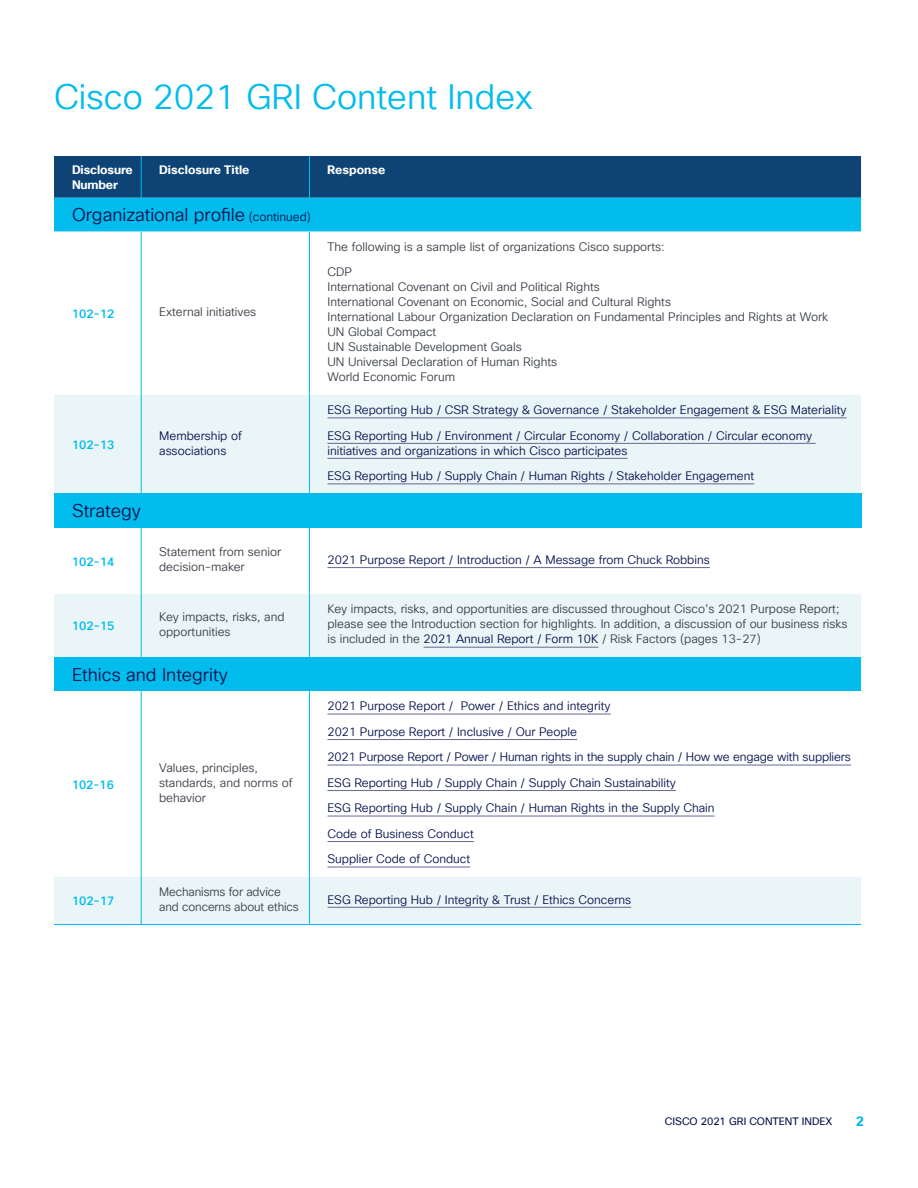
<style>
.page{position:relative;width:918px;height:1188px;background:#fff}
.page>*{position:absolute;margin:0;border:0;box-sizing:border-box;transform-origin:0 0}
.t1{font:34.5px "Cisco Sans TT Light";color:#01bcec}
.GRI_Body_8pt_10pt{font:18px "Cisco Sans TT Light";color:#05124d}
.t2{font:700 13.5px "Cisco Sans TT";color:#01bcec}
.GRI_Body_8pt_10pt-2{font:12px/15px "Cisco Sans TT Light";color:#393e47}
.GRI_Body_8pt_10pt-3{font:12px/15px "Cisco Sans TT Light";color:#05124d}
.GRI_Body_8pt_10pt-4{font:700 12px/15px "Cisco Sans TT";color:#fff}
.GRI_Body_8pt_10pt-5{font:500 12px "Cisco Sans TT";color:#01bcec}
.t3{font:10.5px "Cisco Sans TT";color:#05124d}
.s1{font-size:12px}
.s2{color:#05124d}
</style>
<div class="page">
<div style="left:54px;top:156px;width:807px;height:42px;background:#0d4375"></div>
<div style="left:54px;top:198px;width:807px;height:34px;background:#01bcec"></div>
<svg style="left:54px;top:395px;width:807px;height:529px"></svg>
<div style="left:54px;top:494px;width:807px;height:34px;background:#01bcec"></div>
<hr style="left:309px;top:232px;width:1px;height:163px;background:#01bcec">
<hr style="left:309px;top:594px;width:1px;height:63px;background:#01bcec">
<hr style="left:309px;top:691px;width:1px;height:186px;background:#01bcec">
<hr style="left:309px;top:877px;width:1px;height:47px;background:#01bcec">
<hr style="left:141px;top:232px;width:1px;height:163px;background:#01bcec">
<hr style="left:141px;top:594px;width:1px;height:63px;background:#01bcec">
<hr style="left:141px;top:691px;width:1px;height:186px;background:#01bcec">
<hr style="left:141px;top:877px;width:1px;height:47px;background:#01bcec">
<hr style="left:141px;top:395px;width:1px;height:99px;background:#01bcec">
<hr style="left:309px;top:395px;width:1px;height:99px;background:#01bcec">
<hr style="left:141px;top:528px;width:1px;height:66px;background:#01bcec">
<hr style="left:309px;top:528px;width:1px;height:66px;background:#01bcec">
<hr style="left:141px;top:156px;width:1px;height:42px;background:#01bcec">
<hr style="left:309px;top:156px;width:1px;height:42px;background:#01bcec">
<hr style="left:54px;top:924px;width:87px;height:1px;background:#01bcec">
<hr style="left:141px;top:924px;width:169px;height:1px;background:#01bcec">
<hr style="left:310px;top:924px;width:551px;height:1px;background:#01bcec">
<hr style="left:328px;top:417px;width:519px;height:1px;background:#676991">
<hr style="left:328px;top:443px;width:488px;height:1px;background:#676991">
<hr style="left:328px;top:458px;width:300px;height:1px;background:#676991">
<hr style="left:328px;top:483px;width:426px;height:1px;background:#676991">
<hr style="left:328px;top:567px;width:382px;height:1px;background:#676991">
<hr style="left:424px;top:647px;width:175px;height:1px;background:#676991">
<hr style="left:328px;top:714px;width:283px;height:1px;background:#676991">
<hr style="left:328px;top:739px;width:249px;height:1px;background:#676991">
<hr style="left:328px;top:765px;width:523px;height:1px;background:#676991">
<hr style="left:328px;top:790px;width:348px;height:1px;background:#676991">
<hr style="left:328px;top:816px;width:387px;height:1px;background:#676991">
<hr style="left:328px;top:841px;width:146px;height:1px;background:#676991">
<hr style="left:328px;top:867px;width:142px;height:1px;background:#676991">
<hr style="left:328px;top:907px;width:303px;height:1px;background:#676991">
<p class="t1" style="left:54px;top:75px;width:481px">Cisco 2021 GRI Content Index</p>
<p class="GRI_Body_8pt_10pt-4" style="left:72px;top:162px;width:62px">Disclosure<br>Number</p>
<p class="GRI_Body_8pt_10pt-4" style="left:159px;top:162px;width:92px">Disclosure Title</p>
<p class="GRI_Body_8pt_10pt-4" style="left:328px;top:162px;width:59px">Response</p>
<p class="GRI_Body_8pt_10pt" style="left:72px;top:203px;width:241px">Organizational profile <span class="s1">(continued)</span></p>
<p class="GRI_Body_8pt_10pt-5" style="left:72px;top:306px;width:44px">102-12</p>
<p class="GRI_Body_8pt_10pt-2" style="left:159px;top:305px;width:99px">External initiatives</p>
<p class="GRI_Body_8pt_10pt-5" style="left:72px;top:437px;width:44px">102-13</p>
<p class="GRI_Body_8pt_10pt-3" style="left:159px;top:428px;width:84px">Membership of associations</p>
<p class="GRI_Body_8pt_10pt-2" style="left:328px;top:240px;width:339px">The following is a sample list of organizations Cisco supports:</p>
<p class="GRI_Body_8pt_10pt-2" style="left:328px;top:265px;width:26px">CDP</p>
<p class="GRI_Body_8pt_10pt-2" style="left:328px;top:280px;width:274px">International Covenant on Civil and Political Rights</p>
<p class="GRI_Body_8pt_10pt-2" style="left:328px;top:295px;width:345px">International Covenant on Economic, Social and Cultural Rights</p>
<p class="GRI_Body_8pt_10pt-2" style="left:328px;top:310px;width:502px">International Labour Organization Declaration on Fundamental Principles and Rights at Work</p>
<p class="GRI_Body_8pt_10pt-2" style="left:328px;top:325px;width:110px">UN Global Compact</p>
<p class="GRI_Body_8pt_10pt-2" style="left:328px;top:340px;width:196px">UN Sustainable Development Goals</p>
<p class="GRI_Body_8pt_10pt-2" style="left:328px;top:355px;width:231px">UN Universal Declaration of Human Rights</p>
<p class="GRI_Body_8pt_10pt-2" style="left:328px;top:370px;width:129px">World Economic Forum</p>
<p class="GRI_Body_8pt_10pt-3" style="left:328px;top:403px;width:521px">ESG Reporting Hub / CSR Strategy &amp; Governance / Stakeholder Engagement &amp; ESG Materiality</p>
<p class="GRI_Body_8pt_10pt-3" style="left:328px;top:428px;width:486px">ESG Reporting Hub / Environment / Circular Economy / Collaboration / Circular economy initiatives and organizations in which Cisco participates</p>
<p class="GRI_Body_8pt_10pt-3" style="left:328px;top:469px;width:428px">ESG Reporting Hub / Supply Chain / Human Rights / Stakeholder Engagement</p>
<p class="GRI_Body_8pt_10pt" style="left:72px;top:499px;width:70px">Strategy</p>
<p class="GRI_Body_8pt_10pt-5" style="left:72px;top:554px;width:44px">102-14</p>
<p class="GRI_Body_8pt_10pt-2" style="left:159px;top:545px;width:124px">Statement from senior decision-maker</p>
<p class="GRI_Body_8pt_10pt-3" style="left:328px;top:553px;width:384px">2021 Purpose Report / Introduction / A Message from Chuck Robbins</p>
<p class="GRI_Body_8pt_10pt-5" style="left:72px;top:618px;width:44px">102-15</p>
<p class="GRI_Body_8pt_10pt-2" style="left:159px;top:610px;width:127px">Key impacts, risks, and opportunities</p>
<p class="GRI_Body_8pt_10pt-2" style="left:328px;top:602px;width:522px">Key impacts, risks, and opportunities are discussed throughout Cisco’s 2021 Purpose Report; please see the Introduction section for highlights. In addition, a discussion of our business risks is included in the <span class="s2">2021 Annual Report / Form 10K</span> / Risk Factors (pages 13-27)</p>
<p class="GRI_Body_8pt_10pt" style="left:72px;top:663px;width:157px">Ethics and Integrity</p>
<p class="GRI_Body_8pt_10pt-5" style="left:72px;top:777px;width:43px">102-16</p>
<p class="GRI_Body_8pt_10pt-2" style="left:159px;top:760px;width:135px">Values, principles, standards, and norms of behavior</p>
<p class="GRI_Body_8pt_10pt-3" style="left:328px;top:699px;width:285px">2021 Purpose Report / Power / Ethics and integrity</p>
<p class="GRI_Body_8pt_10pt-3" style="left:328px;top:724px;width:251px">2021 Purpose Report / Inclusive / Our People</p>
<p class="GRI_Body_8pt_10pt-3" style="left:328px;top:750px;width:525px">2021 Purpose Report / Power / Human rights in the supply chain / How we engage with suppliers</p>
<p class="GRI_Body_8pt_10pt-3" style="left:328px;top:775px;width:350px">ESG Reporting Hub / Supply Chain / Supply Chain Sustainability</p>
<p class="GRI_Body_8pt_10pt-3" style="left:328px;top:801px;width:389px">ESG Reporting Hub / Supply Chain / Human Rights in the Supply Chain</p>
<p class="GRI_Body_8pt_10pt-3" style="left:328px;top:826px;width:148px">Code of Business Conduct</p>
<p class="GRI_Body_8pt_10pt-3" style="left:328px;top:852px;width:144px">Supplier Code of Conduct</p>
<p class="GRI_Body_8pt_10pt-5" style="left:72px;top:893px;width:44px">102-17</p>
<p class="GRI_Body_8pt_10pt-2" style="left:159px;top:885px;width:141px">Mechanisms for advice and concerns about ethics</p>
<p class="GRI_Body_8pt_10pt-3" style="left:328px;top:892px;width:305px">ESG Reporting Hub / Integrity &amp; Trust / Ethics Concerns</p>
<p class="t3" style="left:665px;top:1115px;width:169px">CISCO 2021 GRI CONTENT INDEX</p>
<p class="t2" style="left:856px;top:1113px;width:10px">2</p>
</div>
